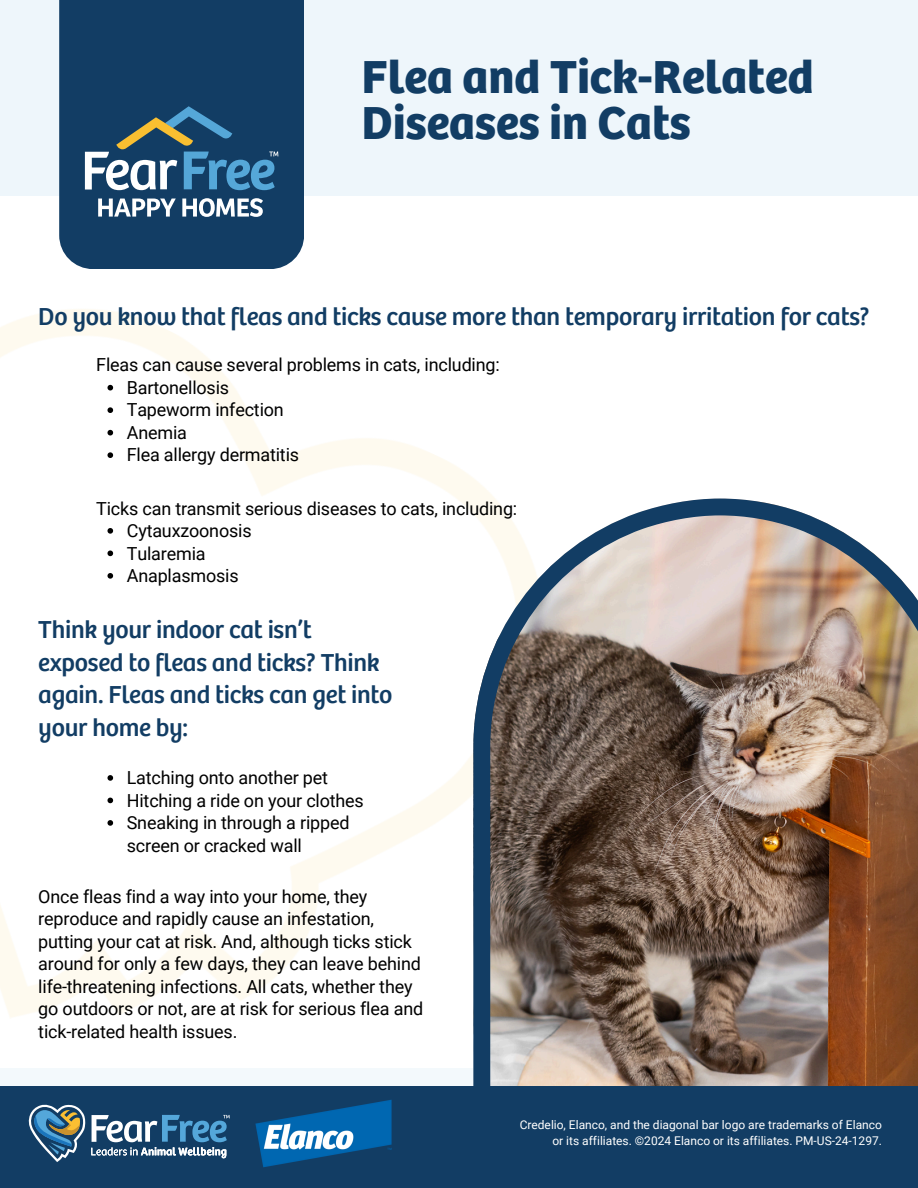
<style>
.page{position:relative;width:918px;height:1188px;background:#fff}
.page>*{position:absolute;margin:0;border:0;box-sizing:border-box;transform-origin:0 0}
.t1{font:700 48px/46.2px "Bree";color:#123d64}
.t2{font:25.5px/32.7px "Bree";letter-spacing:-.01em;color:#123d64}
.t3{font:18px/22.5px "Roboto";letter-spacing:-.01em;color:#000}
.t4{font:12px/16px "Roboto";color:#fff;text-align:right}
</style>
<div class="page">
<div style="left:0;top:1068px;width:918px;height:120px;background:#f3f9fc"></div>
<img style="left:473px;top:499px;width:445px;height:587px">
<div style="left:0;top:0;width:918px;height:196px;background:#eef6fb"></div>
<div style="left:59px;top:0;width:245px;height:269px;background:#123d64"></div>
<svg style="left:85px;top:106px;width:193px;height:84px;background:#3c6481"></svg>
<svg style="left:98px;top:199px;width:78px;height:18px"></svg>
<svg style="left:182px;top:198px;width:81px;height:19px"></svg>
<div style="left:0;top:1086px;width:918px;height:102px;background:#123d64"></div>
<svg style="left:29px;top:1105px;width:201px;height:57px"></svg>
<svg style="left:107px;top:775px;width:6px;height:6px"></svg>
<svg style="left:107px;top:798px;width:6px;height:5px"></svg>
<svg style="left:107px;top:820px;width:6px;height:6px"></svg>
<svg style="left:107px;top:528px;width:6px;height:6px"></svg>
<svg style="left:107px;top:551px;width:6px;height:5px"></svg>
<svg style="left:107px;top:573px;width:6px;height:6px"></svg>
<svg style="left:107px;top:385px;width:6px;height:5px"></svg>
<svg style="left:107px;top:407px;width:6px;height:6px"></svg>
<svg style="left:107px;top:430px;width:6px;height:5px"></svg>
<svg style="left:107px;top:452px;width:6px;height:6px"></svg>
<img style="left:255px;top:1100px;width:137px;height:68px">
<p class="t1" style="left:362px;top:57px;width:453px">Flea and Tick-Related<br>Diseases in Cats</p>
<p class="t2" style="left:38px;top:302px;width:833px">Do you know that fleas and ticks cause more than temporary irritation for cats?</p>
<p class="t3" style="left:96px;top:354px;width:405px">Fleas can cause several problems in cats, including:</p>
<h2 class="t3" style="left:127px;top:376px;width:104px">Bartonellosis</h2>
<p class="t3" style="left:127px;top:399px;width:159px">Tapeworm infection</p>
<p class="t3" style="left:127px;top:421px;width:62px">Anemia</p>
<p class="t3" style="left:127px;top:444px;width:174px">Flea allergy dermatitis</p>
<p class="t3" style="left:96px;top:497px;width:423px">Ticks can transmit serious diseases to cats, including:</p>
<p class="t3" style="left:127px;top:520px;width:126px">Cytauxzoonosis</p>
<h3 class="t3" style="left:127px;top:542px;width:80px">Tularemia</h3>
<p class="t3" style="left:127px;top:565px;width:113px">Anaplasmosis</p>
<p class="t2" style="left:38px;top:615px;width:356px">Think your indoor cat isn’t exposed to fleas and ticks? Think again. Fleas and ticks can get into your home by:</p>
<p class="t3" style="left:127px;top:767px;width:203px">Latching onto another pet</p>
<h3 class="t3" style="left:127px;top:789px;width:239px">Hitching a ride on your clothes</h3>
<p class="t3" style="left:127px;top:812px;width:224px">Sneaking in through a ripped screen or cracked wall</p>
<p class="t3" style="left:38px;top:885px;width:386px">Once fleas find a way into your home, they reproduce and rapidly cause an infestation, putting your cat at risk. And, although ticks stick around for only a few days, they can leave behind life-threatening infections. All cats, whether they go outdoors or not, are at risk for serious flea and tick-related health issues.</p>
<h3 class="t4" style="left:520px;top:1117px;width:364px">Credelio, Elanco, and the diagonal bar logo are trademarks of Elanco or its affiliates. ©2024 Elanco or its affiliates. PM-US-24-1297.</h3>
</div>
